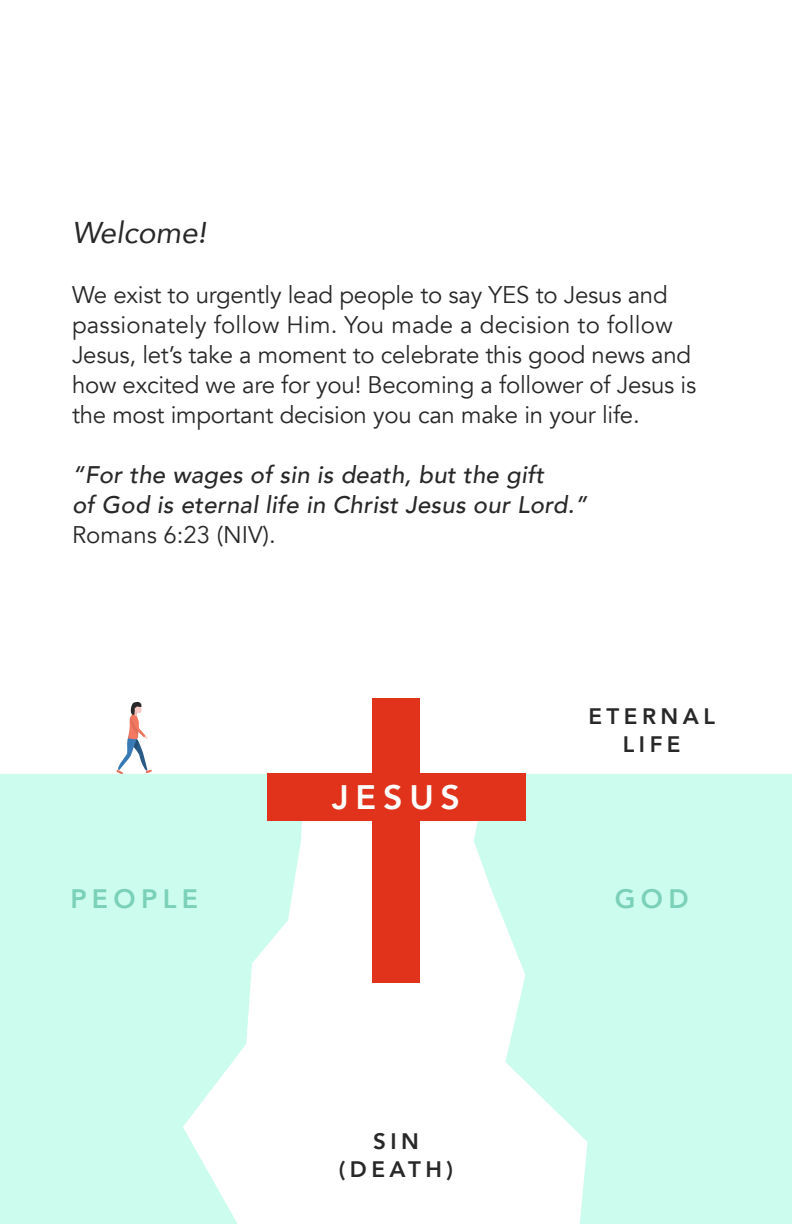
<style>
.page{position:relative;width:792px;height:1224px;background:#fff}
.page>*{position:absolute;margin:0;border:0;box-sizing:border-box;transform-origin:0 0}
.t1{font:800 34px "Avenir";letter-spacing:.2em;color:#fff}
.t2{font:italic 30px "Avenir";color:#292829}
.t3{font:800 26.6px "Avenir";letter-spacing:.2em;color:#7bd1b8}
.t4{font:24px/30px "Avenir";letter-spacing:-.01em;color:#292829}
.t5{font:italic 500 24px/30px "Avenir";letter-spacing:.01em;color:#292829}
.t6{font:800 22.4px/27.8px "Avenir";letter-spacing:.2em;color:#292829;text-align:center}
</style>
<div class="page">
<svg style="left:0;top:774px;width:302px;height:450px;fill:#ccfcee"></svg>
<svg style="left:474px;top:774px;width:318px;height:450px;fill:#ccfcee"></svg>
<div style="left:267px;top:774px;width:258px;height:47px;background:#e1331b"></div>
<div style="left:372px;top:698px;width:48px;height:285px;background:#e1331b"></div>
<svg style="left:116px;top:701px;width:36px;height:74px"></svg>
<p class="t2" style="left:72px;top:214px;width:136px">Welcome!</p>
<p class="t4" style="left:72px;top:280px;width:626px">We exist to urgently lead people to say YES to Jesus and passionately follow Him. You made a decision to follow Jesus, let’s take a moment to celebrate this good news and how excited we are for you! Becoming a follower of Jesus is the most important decision you can make in your life.</p>
<p class="t5" style="left:72px;top:460px;width:517px">“For the wages of sin is death, but the gift<br>of God is eternal life in Christ Jesus our Lord.”</p>
<p class="t4" style="left:72px;top:520px;width:205px">Romans 6:23 (NIV).</p>
<h1 class="t1" style="left:332px;top:771px;width:130px">JESUS</h1>
<p class="t6" style="left:588px;top:703px;width:128px">ETERNAL<br>LIFE</p>
<p class="t3" style="left:70px;top:878px;width:129px">PEOPLE</p>
<p class="t3" style="left:615px;top:878px;width:75px">GOD</p>
<p class="t6" style="left:339px;top:1128px;width:116px">SIN (DEATH)</p>
</div>
